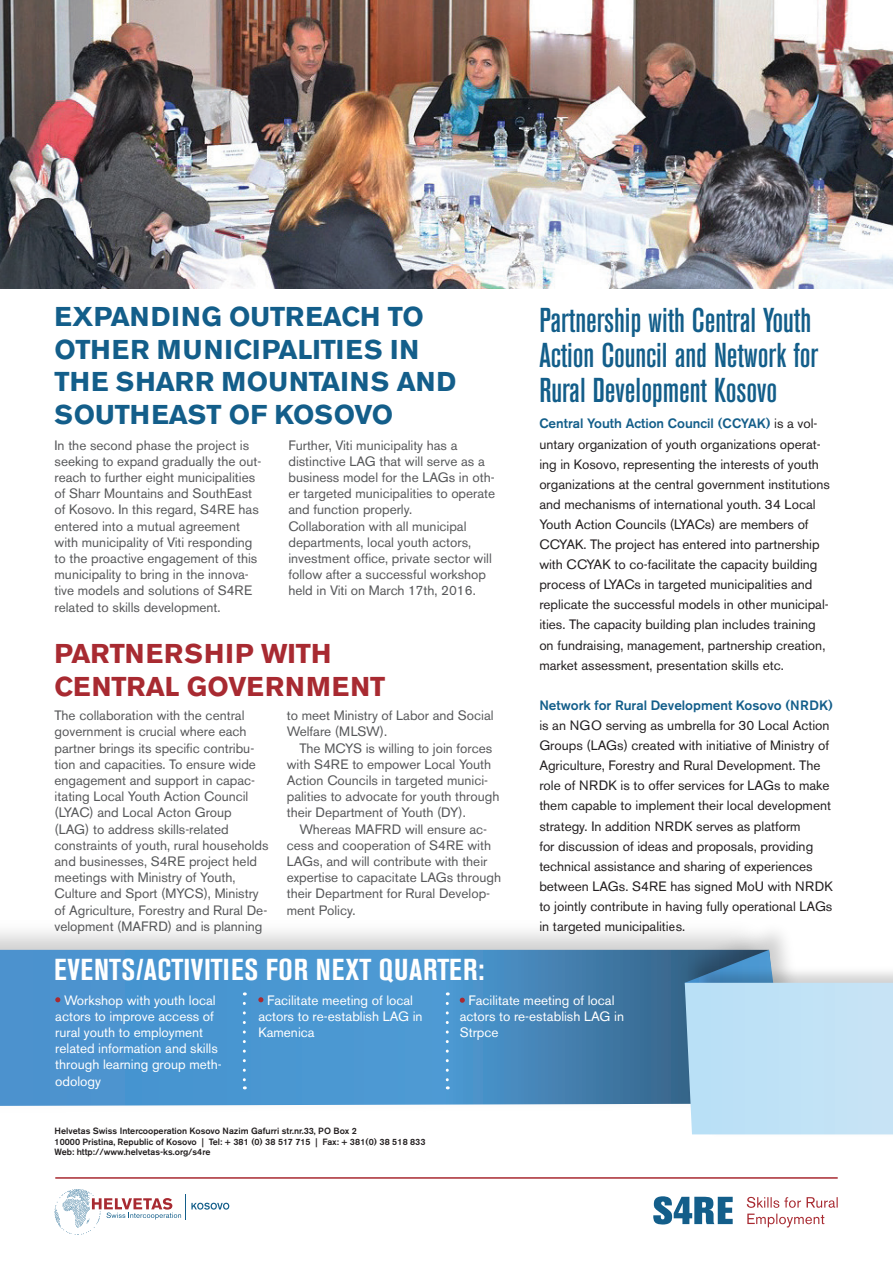
<style>
.page{position:relative;width:893px;height:1263px;background:#fff}
.page>*{position:absolute;margin:0;border:0;box-sizing:border-box;transform-origin:0 0}
.t1{font:500 condensed 34.2px/35.1px "Akzidenz Grotesk BE";color:#135e8a}
.t2{font:700 condensed 30px "Akzidenz Grotesk BE";letter-spacing:.02em;color:#fff}
.t3{font:700 27px/32.4px "Akzidenz Grotesk BE";color:#135e8a}
.t4{font:700 27px/32.4px "Akzidenz Grotesk BE";color:#a82a31}
.t5{font:13.5px/16.2px "Akzidenz Grotesk BE";color:#57585a}
.t6{font:13.5px/20.1px "Akzidenz Grotesk BE";color:#231f20}
.t7{font:13.5px/16.2px "Akzidenz Grotesk BE";color:#fff}
.t8{font:500 13.5px "Akzidenz Grotesk BE";color:#135e8a}
.t9{font:500 9px/10.5px "Akzidenz Grotesk BE";color:#231f20}
.s1{font-weight:500;color:#135e8a}
</style>
<div class="page">
<img style="left:0;top:0;width:893px;height:289px">
<svg style="left:55px;top:1189px;width:174px;height:46px"></svg>
<svg style="left:653px;top:1196px;width:80px;height:28px"></svg>
<svg style="left:747px;top:1197px;width:91px;height:30px"></svg>
<hr style="left:55px;top:1177px;width:783px;height:2px;background:#a82a31">
<svg style="left:0;top:950px;width:685px;height:156px;background:#498fc6"></svg>
<img style="left:673px;top:926px;width:117px;height:152px">
<svg style="left:685px;top:950px;width:208px;height:184px;background:#bad9ed"></svg>
<svg style="left:55px;top:997px;width:5px;height:5px"></svg>
<svg style="left:258px;top:997px;width:5px;height:5px"></svg>
<svg style="left:460px;top:998px;width:5px;height:5px"></svg>
<svg style="left:243px;top:1003px;width:3px;height:86px"></svg>
<svg style="left:446px;top:1003px;width:3px;height:86px"></svg>
<h3 class="t3" style="left:55px;top:301px;width:403px">EXPANDING OUTREACH TO<br>OTHER MUNICIPALITIES IN<br>THE SHARR MOUNTAINS AND<br>SOUTHEAST OF KOSOVO</h3>
<p class="t5" style="left:55px;top:437px;width:208px">In the second phase the project is seeking to expand gradually the out&shy;reach to further eight municipalities of Sharr Mountains and SouthEast of Kosovo. In this regard, S4RE has entered into a mutual agreement with municipality of Viti responding to the proactive engagement of this municipality to bring in the innova&shy;tive models and solutions of S4RE related to skills development.</p>
<p class="t5" style="left:288px;top:437px;width:208px">Further, Viti municipality has a distinctive LAG that will serve as a business model for the LAGs in oth&shy;er targeted municipalities to operate and function properly.<br>Collaboration with all municipal departments, local youth actors, investment office, private sector will follow after a successful workshop held in Viti on March 17th, 2016.</p>
<h3 class="t4" style="left:55px;top:638px;width:332px">PARTNERSHIP WITH<br>CENTRAL GOVERNMENT</h3>
<p class="t5" style="left:55px;top:707px;width:216px">The collaboration with the central government is crucial where each partner brings its specific contribu&shy;tion and capacities. To ensure wide engagement and support in capac&shy;itating Local Youth Action Council (LYAC) and Local Acton Group (LAG) to address skills-related constraints of youth, rural households and businesses, S4RE project held meetings with Ministry of Youth, Culture and Sport (MYCS), Ministry of Agriculture, Forestry and Rural De&shy;velopment (MAFRD) and is planning</p>
<p class="t5" style="left:287px;top:707px;width:208px">to meet Ministry of Labor and Social<br>Welfare (MLSW).</p>
<p class="t5" style="left:287px;top:740px;width:214px;text-indent:13px">The MCYS is willing to join forces with S4RE to empower Local Youth Action Councils in targeted munici&shy;palities to advocate for youth through their Department of Youth (DY).</p>
<p class="t5" style="left:287px;top:821px;width:216px;text-indent:13px">Whereas MAFRD will ensure ac&shy;cess and cooperation of S4RE with<br>LAGs, and will contribute with their expertise to capacitate LAGs through their Department for Rural Develop&shy;ment Policy.</p>
<h1 class="t1" style="left:539px;top:303px;width:281px">Partnership with Central Youth<br>Action Council and Network for<br>Rural Development Kosovo</h1>
<p class="t6" style="left:539px;top:414px;width:292px"><span class="s1">Central Youth Action Council (CCYAK)</span> is a vol&shy;untary organization of youth organizations operat&shy;ing in Kosovo, representing the interests of youth organizations at the central government institutions and mechanisms of international youth. 34 Local Youth Action Councils (LYACs) are members of CCYAK. The project has entered into partnership with CCYAK to co-facilitate the capacity building process of LYACs in targeted municipalities and replicate the successful models in other municipal&shy;ities. The capacity building plan includes training on fundraising, management, partnership creation, market assessment, presentation skills etc.</p>
<p class="t8" style="left:539px;top:697px;width:295px">Network for Rural Development Kosovo (NRDK)</p>
<p class="t6" style="left:539px;top:715px;width:295px">is an NGO serving as umbrella for 30 Local Action Groups (LAGs) created with initiative of Ministry of Agriculture, Forestry and Rural Development. The role of NRDK is to offer services for LAGs to make them capable to implement their local development strategy. In addition NRDK serves as platform<br>for discussion of ideas and proposals, providing technical assistance and sharing of experiences between LAGs. S4RE has signed MoU with NRDK to jointly contribute in having fully operational LAGs in targeted municipalities.</p>
<h2 class="t2" style="left:54px;top:953px;width:431px">EVENTS/ACTIVITIES FOR NEXT QUARTER:</h2>
<p class="t7" style="left:55px;top:992px;width:168px;text-indent:9px">Workshop with youth local actors to improve access of rural youth to employment related information and skills through learning group meth&shy;odology</p>
<p class="t7" style="left:258px;top:992px;width:166px;text-indent:9px">Facilitate meeting of local actors to re-establish LAG in<br>Kamenica</p>
<p class="t7" style="left:460px;top:992px;width:166px;text-indent:9px">Facilitate meeting of local actors to re-establish LAG in<br>Strpce</p>
<p class="t9" style="left:55px;top:1126px;width:372px">Helvetas Swiss Intercooperation Kosovo Nazim Gafurri str.nr.33, PO Box 2<br>10000 Pristina, Republic of Kosovo | Tel: + 381 (0) 38 517 715 | Fax: + 381(0) 38 518 833<br>Web: http://www.helvetas-ks.org/s4re</p>
</div>
